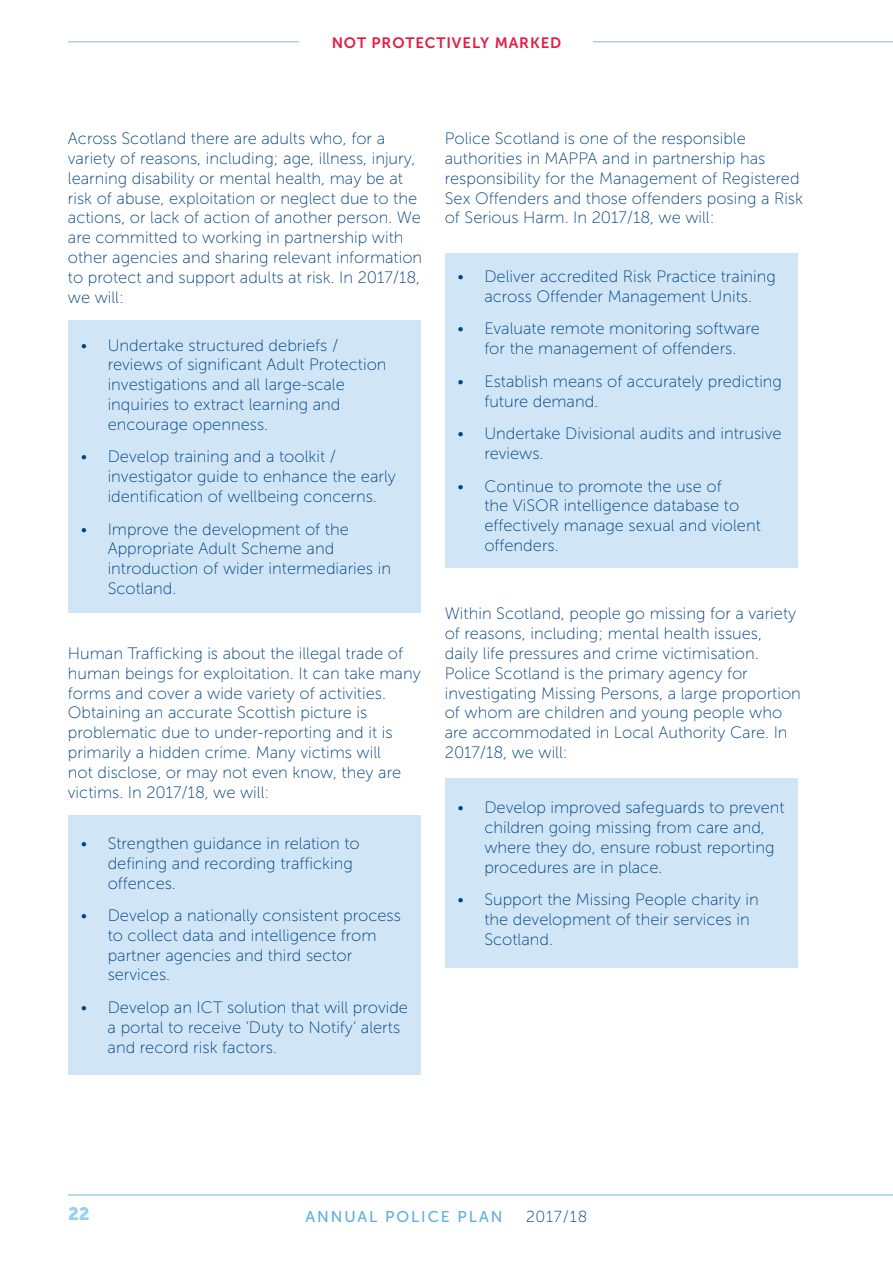
<style>
.page{position:relative;width:893px;height:1263px;background:#fff}
.page>*{position:absolute;margin:0;border:0;box-sizing:border-box;transform-origin:0 0}
.t1{font:18px "Museo Sans 900";color:#96d1f2}
.t2{font:16.5px/19.8px "Museo Sans 100";color:#004280}
.t3{font:15.9px "Museo Sans 100";letter-spacing:.04em;color:#004280}
.t4{font:15.6px "Museo Sans 500";letter-spacing:.12em;color:#5eaee0}
.t5{font:15px "Museo Sans 700";letter-spacing:.06em;color:#e61c42}
</style>
<div class="page">
<hr style="left:68px;top:41px;width:825px;height:2px;background:#a9d2f0">
<hr style="left:68px;top:1194px;width:825px;height:2px;background:#a3cfef">
<div style="left:300px;top:28px;width:293px;height:29px;background:#fff"></div>
<div style="left:68px;top:320px;width:353px;height:292px;background:#d0e6f6"></div>
<div style="left:68px;top:815px;width:353px;height:259px;background:#d0e6f6"></div>
<div style="left:445px;top:253px;width:352px;height:315px;background:#d0e6f6"></div>
<div style="left:445px;top:778px;width:352px;height:190px;background:#d0e6f6"></div>
<p class="t5" style="left:332px;top:35px;width:231px">NOT PROTECTIVELY MARKED</p>
<p class="t2" style="left:68px;top:129px;width:356px">Across Scotland there are adults who, for a variety of reasons, including; age, illness, injury, learning disability or mental health, may be at risk of abuse, exploitation or neglect due to the actions, or lack of action of another person. We are committed to working in partnership with other agencies and sharing relevant information to protect and support adults at risk. In 2017/18, we will:</p>
<p class="t2" style="left:108px;top:335px;width:280px;text-indent:-27px">• Undertake structured debriefs / reviews of significant Adult Protection investigations and all large-scale inquiries to extract learning and encourage openness.</p>
<p class="t2" style="left:108px;top:447px;width:290px;text-indent:-27px">• Develop training and a toolkit / investigator guide to enhance the early identification of wellbeing concerns.</p>
<p class="t2" style="left:108px;top:519px;width:285px;text-indent:-27px">• Improve the development of the<br>Appropriate Adult Scheme and introduction of wider intermediaries in<br>Scotland.</p>
<p class="t2" style="left:68px;top:644px;width:354px">Human Trafficking is about the illegal trade of human beings for exploitation. It can take many forms and cover a wide variety of activities.<br>Obtaining an accurate Scottish picture is problematic due to under-reporting and it is primarily a hidden crime. Many victims will<br>not disclose, or may not even know, they are victims. In 2017/18, we will:</p>
<p class="t2" style="left:108px;top:833px;width:254px;text-indent:-27px">• Strengthen guidance in relation to defining and recording trafficking offences.</p>
<p class="t2" style="left:108px;top:906px;width:295px;text-indent:-27px">• Develop a nationally consistent process to collect data and intelligence from partner agencies and third sector services.</p>
<p class="t2" style="left:108px;top:998px;width:302px;text-indent:-27px">• Develop an ICT solution that will provide a portal to receive ‘Duty to Notify‘ alerts and record risk factors.</p>
<p class="t2" style="left:445px;top:129px;width:360px">Police Scotland is one of the responsible authorities in MAPPA and in partnership has responsibility for the Management of Registered Sex Offenders and those offenders posing a Risk of Serious Harm. In 2017/18, we will:</p>
<p class="t2" style="left:457px;top:267px;width:320px;text-align:center">• Deliver accredited Risk Practice training across Offender Management Units.</p>
<p class="t2" style="left:457px;top:319px;width:304px;text-align:center">• Evaluate remote monitoring software for the management of offenders.</p>
<p class="t2" style="left:484px;top:371px;width:299px;text-indent:-27px">• Establish means of accurately predicting future demand.</p>
<p class="t2" style="left:484px;top:424px;width:299px;text-indent:-27px">• Undertake Divisional audits and intrusive reviews.</p>
<p class="t2" style="left:484px;top:476px;width:278px;text-indent:-27px">• Continue to promote the use of<br>the ViSOR intelligence database to effectively manage sexual and violent offenders.</p>
<p class="t2" style="left:445px;top:604px;width:358px">Within Scotland, people go missing for a variety of reasons, including; mental health issues,<br>daily life pressures and crime victimisation.<br>Police Scotland is the primary agency for investigating Missing Persons, a large proportion of whom are children and young people who are accommodated in Local Authority Care. In 2017/18, we will:</p>
<p class="t2" style="left:484px;top:798px;width:302px;text-indent:-27px">• Develop improved safeguards to prevent children going missing from care and, where they do, ensure robust reporting procedures are in place.</p>
<p class="t2" style="left:484px;top:890px;width:276px;text-indent:-27px">• Support the Missing People charity in the development of their services in<br>Scotland.</p>
<p class="t1" style="left:68px;top:1204px;width:23px">22</p>
<p class="t4" style="left:306px;top:1208px;width:198px">ANNUAL POLICE PLAN</p>
<p class="t3" style="left:526px;top:1208px;width:63px">2017/18</p>
</div>
